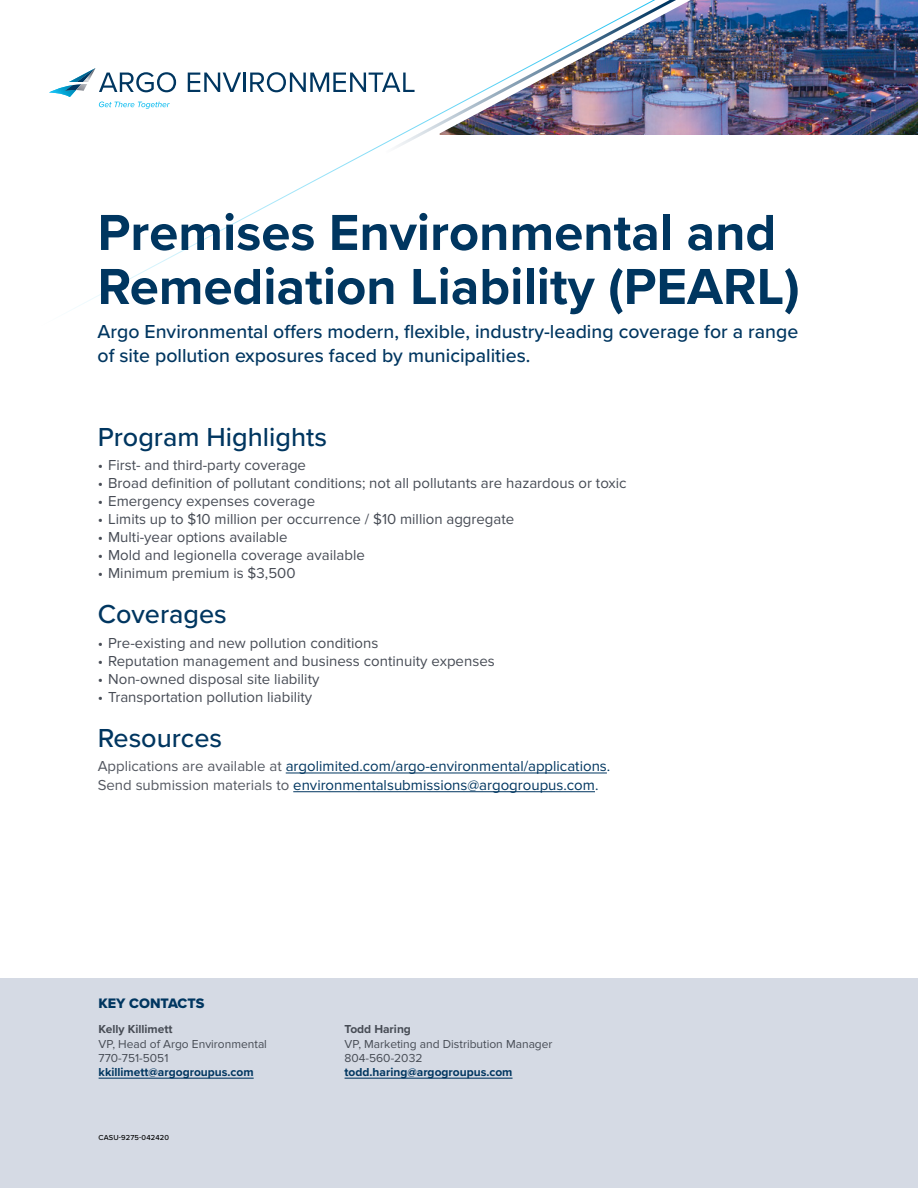
<style>
.page{position:relative;width:918px;height:1188px;background:#fff}
.page>*{position:absolute;margin:0;border:0;box-sizing:border-box;transform-origin:0 0}
.t1{font:700 52.5px/54px "Proxima Nova";color:#003660}
.t2{font:500 27px "Proxima Nova";color:#003660}
.t3{font:500 19.5px/23.4px "Proxima Nova";color:#003660}
.t4{font:15px "Proxima Nova";color:#474c55}
.t5{font:15px/18.8px "Proxima Nova";color:#003660}
.t6{font:14.25px "Proxima Nova Extrabld";color:#003660}
.t7{font:12px/14.4px "Proxima Nova";color:#474c55}
.t8{font:700 12px "Proxima Nova";color:#003660}
.t9{font:700 12px "Proxima Nova";color:#474c55}
.t10{font:500 7.5px "Proxima Nova";letter-spacing:.02em;color:#000}
.s1{color:#545861}
</style>
<div class="page">
<div style="left:0;top:978px;width:918px;height:210px;background:#d5dae4"></div>
<img style="left:761px;top:0;width:157px;height:135px">
<svg style="left:68px;top:0;width:693px;height:312px"></svg>
<svg style="left:188px;top:72px;width:227px;height:20px"></svg>
<svg style="left:49px;top:68px;width:127px;height:41px"></svg>
<hr style="left:99px;top:1078px;width:155px;height:1px;background:#003660">
<hr style="left:345px;top:1078px;width:168px;height:1px;background:#003660">
<hr style="left:286px;top:773px;width:321px;height:1px;background:#003660">
<hr style="left:293px;top:791px;width:302px;height:1px;background:#003660">
<h1 class="t1" style="left:98px;top:204px;width:704px">Premises Environmental and<br>Remediation Liability (PEARL)</h1>
<h3 class="t3" style="left:98px;top:319px;width:702px">Argo Environmental offers modern, flexible, industry-leading coverage for a range of site pollution exposures faced by municipalities.</h3>
<h2 class="t2" style="left:98px;top:416px;width:231px">Program Highlights</h2>
<p class="t4" style="left:98px;top:456px;width:210px">• First- and third-party coverage</p>
<p class="t4" style="left:98px;top:474px;width:530px">• Broad definition of pollutant conditions; not all pollutants are hazardous or toxic</p>
<p class="t4" style="left:98px;top:492px;width:219px">• Emergency expenses coverage</p>
<p class="t4" style="left:98px;top:510px;width:418px">• Limits up to $10 million per occurrence / $10 million aggregate</p>
<p class="t4" style="left:98px;top:528px;width:191px">• Multi-year options available</p>
<p class="t4" style="left:98px;top:546px;width:269px">• Mold and legionella coverage available</p>
<p class="t4" style="left:98px;top:564px;width:199px">• Minimum premium is $3,500</p>
<h2 class="t2" style="left:98px;top:594px;width:131px">Coverages</h2>
<p class="t4" style="left:98px;top:634px;width:282px">• Pre-existing and new pollution conditions</p>
<p class="t4" style="left:98px;top:652px;width:399px">• Reputation management and business continuity expenses</p>
<p class="t4" style="left:98px;top:670px;width:223px">• Non-owned disposal site liability</p>
<p class="t4" style="left:98px;top:688px;width:216px">• Transportation pollution liability</p>
<h2 class="t2" style="left:98px;top:717px;width:126px">Resources</h2>
<p class="t5" style="left:98px;top:757px;width:514px"><span class="s1">Applications are available at</span> argolimited.com/argo-environmental/applications.<br><span class="s1">Send submission materials to</span> environmentalsubmissions@argogroupus.com.</p>
<p class="t6" style="left:99px;top:992px;width:107px">KEY CONTACTS</p>
<p class="t9" style="left:99px;top:1020px;width:75px">Kelly Killimett</p>
<p class="t7" style="left:99px;top:1037px;width:170px">VP, Head of Argo Environmental<br>770-751-5051</p>
<p class="t8" style="left:99px;top:1064px;width:157px">kkillimett@argogroupus.com</p>
<p class="t10" style="left:99px;top:1132px;width:72px">CASU-9275-042420</p>
<p class="t9" style="left:345px;top:1020px;width:68px">Todd Haring</p>
<p class="t7" style="left:345px;top:1037px;width:210px">VP, Marketing and Distribution Manager<br>804-560-2032</p>
<p class="t8" style="left:345px;top:1064px;width:170px">todd.haring@argogroupus.com</p>
</div>
